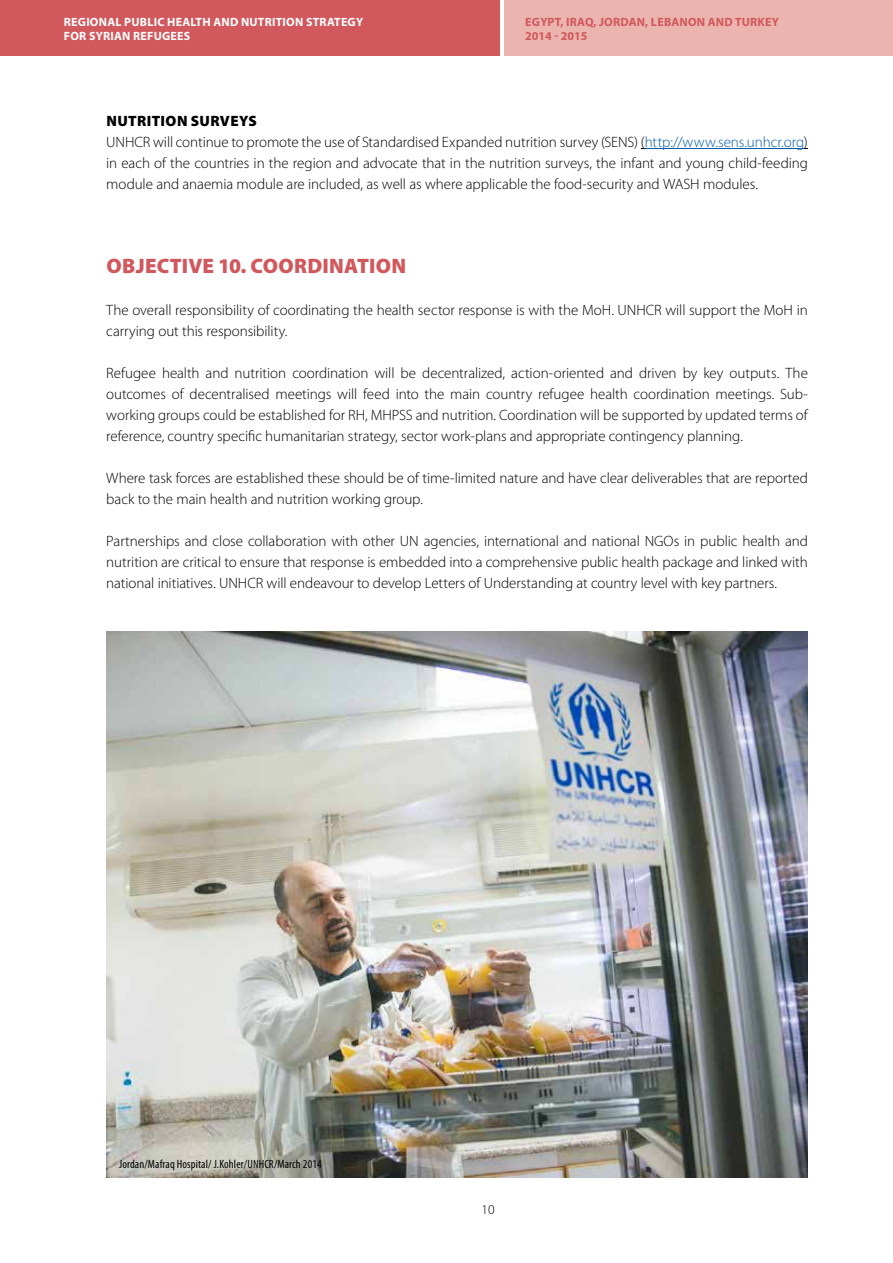
<style>
.page{position:relative;width:893px;height:1263px;background:#fff}
.page>*{position:absolute;margin:0;border:0;box-sizing:border-box;transform-origin:0 0}
.t1{font:900 21px "Myriad Pro";letter-spacing:.01em;color:#d1585d}
.t2{font:300 15px/21px "Myriad Pro";letter-spacing:-.005em;color:#000}
.t3{font:300 13.5px "Myriad Pro";color:#000}
.t4{font:700 12px/14.4px "Myriad Pro";letter-spacing:.02em;color:#fff}
.t5{font:condensed 12px "Myriad Pro";letter-spacing:.01em;color:#000}
.t6{font:700 12px/14.4px "Myriad Pro";letter-spacing:.02em;color:#d1585d}
.s1{font-weight:900}
.s2{color:#005baa}
</style>
<div class="page">
<div style="left:0;top:0;width:500px;height:55px;background:#d1585d"></div>
<div style="left:504px;top:0;width:389px;height:55px;background:#ebb4ae"></div>
<hr style="left:645px;top:148px;width:159px;height:1px;background:#005baa">
<img style="left:106px;top:631px;width:702px;height:547px">
<p class="t4" style="left:64px;top:15px;width:301px">REGIONAL PUBLIC HEALTH AND NUTRITION STRATEGY<br>FOR SYRIAN REFUGEES</p>
<p class="t6" style="left:525px;top:15px;width:255px">EGYPT, IRAQ, JORDAN, LEBANON AND TURKEY<br>2014 - 2015</p>
<p class="t2" style="left:106px;top:111px;width:703px"><span class="s1">NUTRITION SURVEYS<br></span>UNHCR will continue to promote the use of Standardised Expanded nutrition survey (SENS) (<span class="s2">http://www.sens.unhcr.org</span>) in each of the countries in the region and advocate that in the nutrition surveys, the infant and young child-feeding module and anaemia module are included, as well as where applicable the food-security and WASH modules.</p>
<h1 class="t1" style="left:107px;top:254px;width:159px">OBJECTIVE 10. COO</h1>
<h1 class="t1" style="left:294px;top:254px;width:114px">RDINATION</h1>
<p class="t2" style="left:106px;top:300px;width:703px">The overall responsibility of coordinating the health sector response is with the MoH. UNHCR will support the MoH in carrying out this responsibility.</p>
<p class="t2" style="left:106px;top:363px;width:703px;text-align:justify">Refugee health and nutrition coordination will be decentralized, action-oriented and driven by key outputs. The outcomes of decentralised meetings will feed into the main country refugee health coordination meetings. Sub&shy;working groups could be established for RH, MHPSS and nutrition. Coordination will be supported by updated terms of reference, country specific humanitarian strategy, sector work-plans and appropriate contingency planning.</p>
<p class="t2" style="left:106px;top:468px;width:703px">Where task forces are established these should be of time-limited nature and have clear deliverables that are reported back to the main health and nutrition working group.</p>
<p class="t2" style="left:106px;top:531px;width:703px;text-align:justify">Partnerships and close collaboration with other UN agencies, international and national NGOs in public health and nutrition are critical to ensure that response is embedded into a comprehensive public health package and linked with national initiatives. UNHCR will endeavour to develop Letters of Understanding at country level with key partners.</p>
<p class="t5" style="left:119px;top:1157px;width:204px">Jordan/Mafraq Hospital/ J.Kohler/UNHCR/March 2014</p>
<p class="t3" style="left:482px;top:1202px;width:15px">10</p>
</div>
